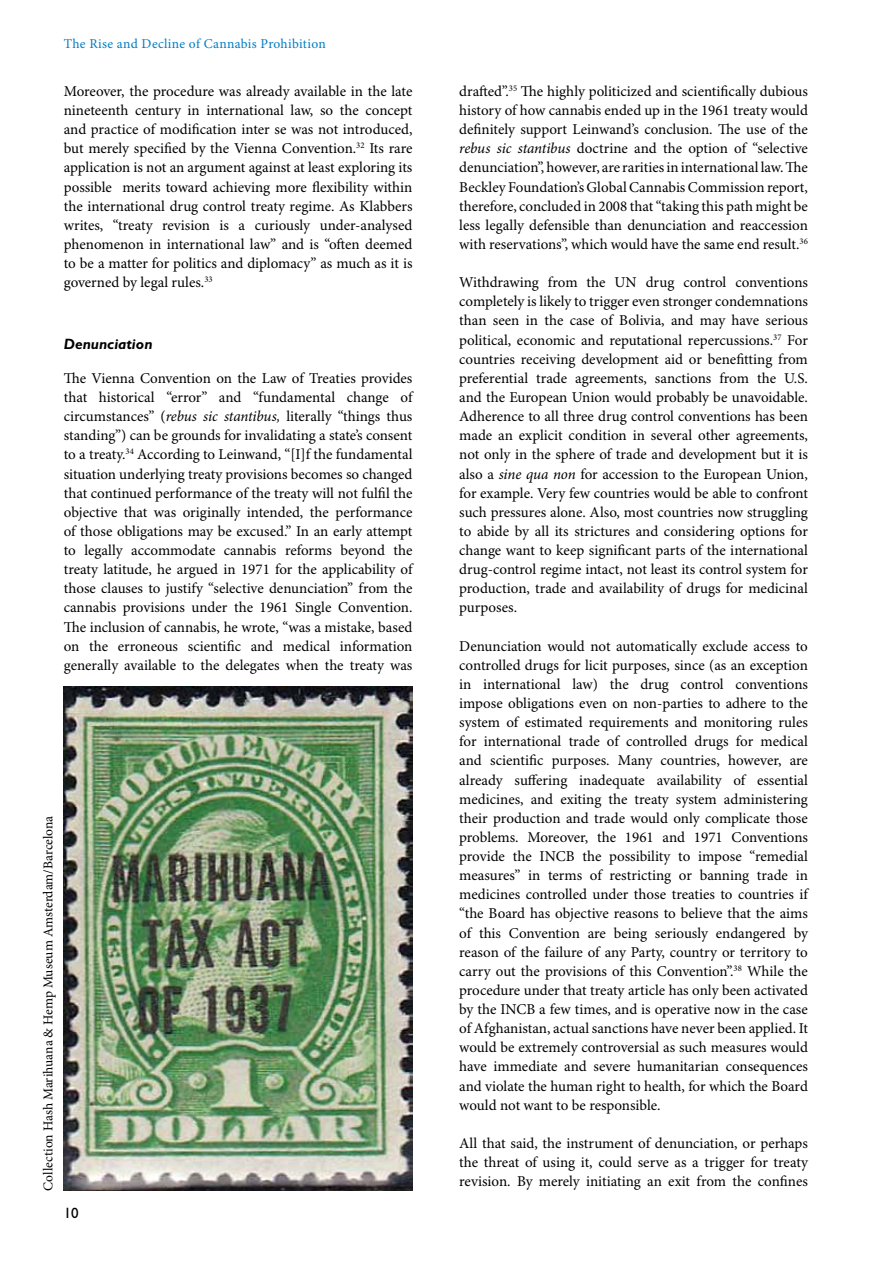
<style>
.page{position:relative;width:893px;height:1263px;background:#fff}
.page>*{position:absolute;margin:0;border:0;box-sizing:border-box;transform-origin:0 0}
.t1{font:15px/19.2px "Minion Pro";color:#000;text-align:justify}
.t2{font:italic 700 15px "Gill Sans Std";color:#000}
.t3{font:15px "Gill Sans Std";color:#000}
.t4{font:13.5px "Minion Pro";letter-spacing:-.005em;color:#000}
.t5{font:13.5px "Minion Pro";letter-spacing:.02em;color:#007cc3}
.s1{font-style:italic}
</style>
<div class="page">
<img style="left:64px;top:686px;width:348px;height:505px">
<p class="t5" style="left:64px;top:36px;width:263px">The Rise and Decline of Cannabis Prohibition</p>
<p class="t1" style="left:64px;top:82px;width:350px">Moreover, the procedure was already available in the late nineteenth century in international law, so the concept and practice of modification inter se was not introduced, but merely specified by the Vienna Convention.<sup>32</sup> Its rare application is not an argument against at least exploring its possible merits toward achieving more flexibility within the international drug control treaty regime. As Klabbers writes, “treaty revision is a curiously under-analysed phenomenon in international law” and is “often deemed to be a matter for politics and diplomacy” as much as it is governed by legal rules.<sup>33</sup></p>
<p class="t2" style="left:64px;top:336px;width:90px">Denunciation</p>
<p class="t1" style="left:64px;top:369px;width:350px">The Vienna Convention on the Law of Treaties provides that historical “error” and “fundamental change of circumstances” (<span class="s1">rebus sic stantibus,</span> literally “things thus standing”) can be grounds for invalidating a state’s consent to a treaty.<sup>34</sup> According to Leinwand, “[I]f the fundamental situation underlying treaty provisions becomes so changed that continued performance of the treaty will not fulfil the objective that was originally intended, the performance of those obligations may be excused.” In an early attempt to legally accommodate cannabis reforms beyond the treaty latitude, he argued in 1971 for the applicability of those clauses to justify “selective denunciation” from the cannabis provisions under the 1961 Single Convention.<br>The inclusion of cannabis, he wrote, “was a mistake, based on the erroneous scientific and medical information generally available to the delegates when the treaty was</p>
<p class="t4" style="left:40px;top:1191px;width:377px;rotate:-90deg">Collection Hash Marihuana &amp; Hemp Museum Amsterdam/Barcelona</p>
<p class="t3" style="left:64px;top:1204px;width:16px">10</p>
<p class="t1" style="left:459px;top:82px;width:350px">drafted”.<sup>35</sup> The highly politicized and scientifically dubious history of how cannabis ended up in the 1961 treaty would definitely support Leinwand’s conclusion. The use of the <span class="s1">rebus sic stantibus</span> doctrine and the option of “selective denunciation”, however, are rarities in international law. The Beckley Foundation’s Global Cannabis Commission report, therefore, concluded in 2008 that “taking this path might be less legally defensible than denunciation and reaccession with reservations”, which would have the same end result.<sup>36</sup></p>
<p class="t1" style="left:459px;top:273px;width:350px">Withdrawing from the UN drug control conventions completely is likely to trigger even stronger condemnations than seen in the case of Bolivia, and may have serious political, economic and reputational repercussions.<sup>37</sup> For countries receiving development aid or benefitting from preferential trade agreements, sanctions from the U.S. and the European Union would probably be unavoidable.<br>Adherence to all three drug control conventions has been made an explicit condition in several other agreements, not only in the sphere of trade and development but it is also a <span class="s1">sine qua non</span> for accession to the European Union, for example. Very few countries would be able to confront such pressures alone. Also, most countries now struggling to abide by all its strictures and considering options for change want to keep significant parts of the international drug-control regime intact, not least its control system for production, trade and availability of drugs for medicinal purposes.</p>
<p class="t1" style="left:459px;top:637px;width:350px">Denunciation would not automatically exclude access to controlled drugs for licit purposes, since (as an exception in international law) the drug control conventions impose obligations even on non-parties to adhere to the system of estimated requirements and monitoring rules for international trade of controlled drugs for medical and scientific purposes. Many countries, however, are already suffering inadequate availability of essential medicines, and exiting the treaty system administering their production and trade would only complicate those problems. Moreover, the 1961 and 1971 Conventions provide the INCB the possibility to impose “remedial measures” in terms of restricting or banning trade in medicines controlled under those treaties to countries if “the Board has objective reasons to believe that the aims of this Convention are being seriously endangered by reason of the failure of any Party, country or territory to carry out the provisions of this Convention”.<sup>38</sup> While the procedure under that treaty article has only been activated by the INCB a few times, and is operative now in the case of Afghanistan, actual sanctions have never been applied. It would be extremely controversial as such measures would have immediate and severe humanitarian consequences and violate the human right to health, for which the Board would not want to be responsible.</p>
<p class="t1" style="left:459px;top:1134px;width:350px">All that said, the instrument of denunciation, or perhaps the threat of using it, could serve as a trigger for treaty revision. By merely initiating an exit from the confines</p>
</div>
